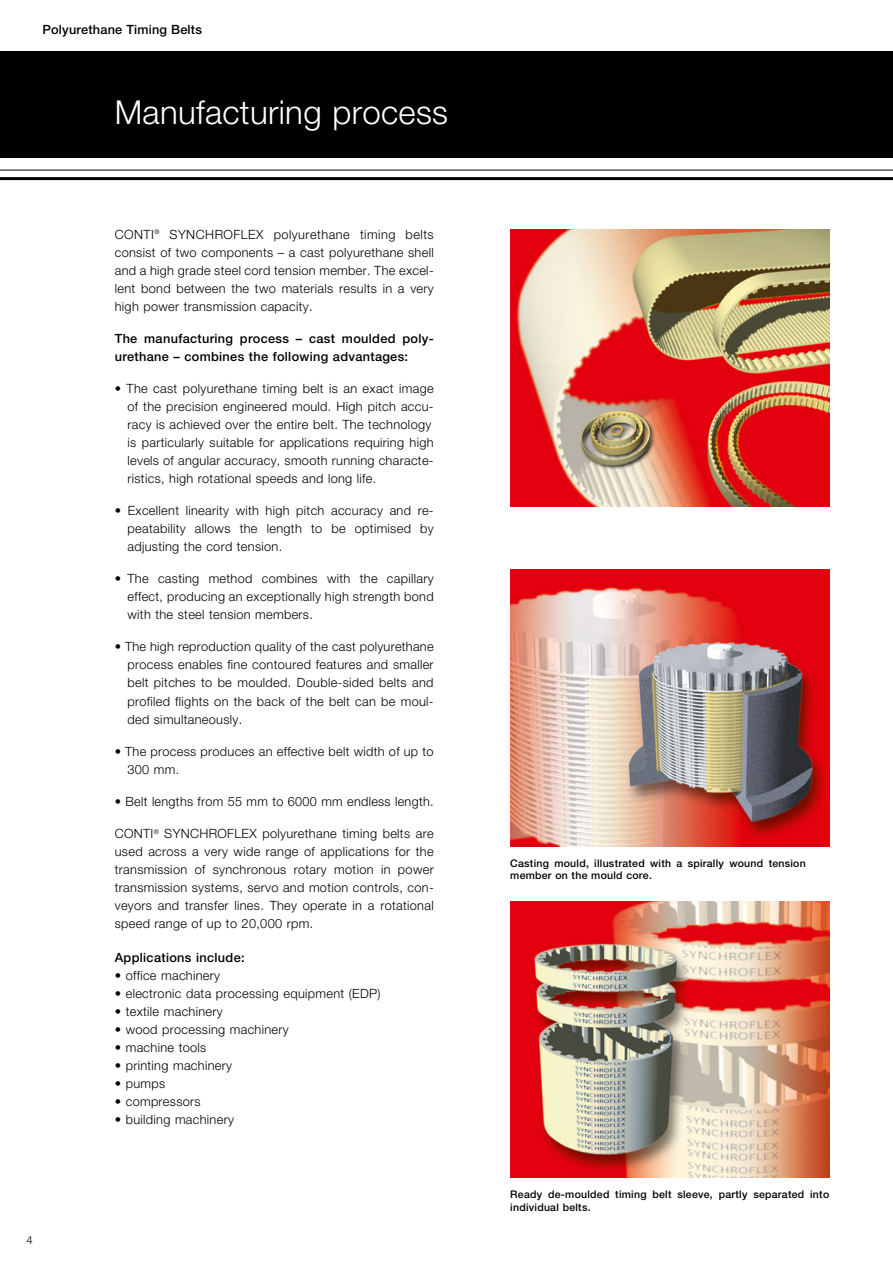
<style>
.page{position:relative;width:893px;height:1263px;background:#fff}
.page>*{position:absolute;margin:0;border:0;box-sizing:border-box;transform-origin:0 0}
.t1{font:300 33px "Helvetica Neue LT";letter-spacing:.01em;color:#fff}
.t2{font:300 12.75px/18px "Helvetica Neue LT";letter-spacing:.025em;color:#000;text-align:justify}
.t3{font:500 12.75px/18px "Helvetica Neue LT";letter-spacing:.025em;color:#000}
.t4{font:300 11.25px "Helvetica Neue LT";color:#000}
.t5{font:500 10.5px/12.8px "Helvetica Neue LT";letter-spacing:.025em;color:#000}
</style>
<div class="page">
<div style="left:0;top:51px;width:893px;height:106px;background:#000"></div>
<hr style="left:0;top:177px;width:893px;height:3px;background:#000">
<hr style="left:0;top:170px;width:893px;height:1px;background:#000">
<img style="left:510px;top:901px;width:319px;height:277px">
<img style="left:510px;top:570px;width:319px;height:276px">
<img style="left:510px;top:230px;width:319px;height:276px">
<p class="t3" style="left:43px;top:20px;width:161px">Polyurethane Timing Belts</p>
<h1 class="t1" style="left:115px;top:92px;width:335px">Manufacturing process</h1>
<p class="t2" style="left:115px;top:225px;width:320px">CONTI<sup>®</sup> SYNCHROFLEX polyurethane timing belts consist of two components – a cast polyurethane shell and a high grade steel cord tension member. The excel&shy;lent bond between the two materials results in a very high power transmission capacity.</p>
<p class="t3" style="left:115px;top:329px;width:320px">The manufacturing process – cast moulded poly&shy;urethane – combines the following advantages:</p>
<p class="t2" style="left:128px;top:379px;width:308px;text-align:left;text-indent:-13px">• The cast polyurethane timing belt is an exact image of the precision engineered mould. High pitch accu&shy;racy is achieved over the entire belt. The technology is particularly suitable for applications requiring high levels of angular accuracy, smooth running characte&shy;ristics, high rotational speeds and long life.</p>
<p class="t2" style="left:127px;top:501px;width:308px;text-indent:-13px">• Excellent linearity with high pitch accuracy and re&shy;peatability allows the length to be optimised by adjusting the cord tension.</p>
<p class="t2" style="left:127px;top:569px;width:308px;text-indent:-13px">• The casting method combines with the capillary effect, producing an exceptionally high strength bond with the steel tension members.</p>
<p class="t2" style="left:127px;top:638px;width:308px;text-indent:-13px">• The high reproduction quality of the cast polyurethane process enables fine contoured features and smaller belt pitches to be moulded. Double-sided belts and profiled flights on the back of the belt can be moul&shy;ded simultaneously.</p>
<p class="t2" style="left:127px;top:742px;width:308px;text-indent:-13px">• The process produces an effective belt width of up to<br>300 mm.</p>
<p class="t2" style="left:115px;top:792px;width:320px">• Belt lengths from 55 mm to 6000 mm endless length.</p>
<p class="t2" style="left:115px;top:824px;width:320px">CONTI<sup>®</sup> SYNCHROFLEX polyurethane timing belts are used across a very wide range of applications for the transmission of synchronous rotary motion in power transmission systems, servo and motion controls, con&shy;veyors and transfer lines. They operate in a rotational speed range of up to 20,000 rpm.</p>
<p class="t3" style="left:115px;top:948px;width:131px">Applications include:</p>
<p class="t2" style="left:115px;top:966px;width:107px">• office machinery</p>
<p class="t2" style="left:115px;top:984px;width:267px">• electronic data processing equipment (EDP)</p>
<p class="t2" style="left:115px;top:1002px;width:109px">• textile machinery</p>
<p class="t2" style="left:115px;top:1020px;width:175px">• wood processing machinery</p>
<p class="t2" style="left:115px;top:1038px;width:93px">• machine tools</p>
<p class="t2" style="left:115px;top:1056px;width:119px">• printing machinery</p>
<p class="t2" style="left:115px;top:1074px;width:52px">• pumps</p>
<p class="t2" style="left:115px;top:1092px;width:87px">• compressors</p>
<p class="t2" style="left:115px;top:1110px;width:121px">• building machinery</p>
<p class="t4" style="left:27px;top:1233px;width:8px">4</p>
<p class="t5" style="left:510px;top:856px;width:297px">Casting mould, illustrated with a spirally wound tension member on the mould core.</p>
<p class="t5" style="left:510px;top:1188px;width:320px">Ready de-moulded timing belt sleeve, partly separated into individual belts.</p>
</div>
